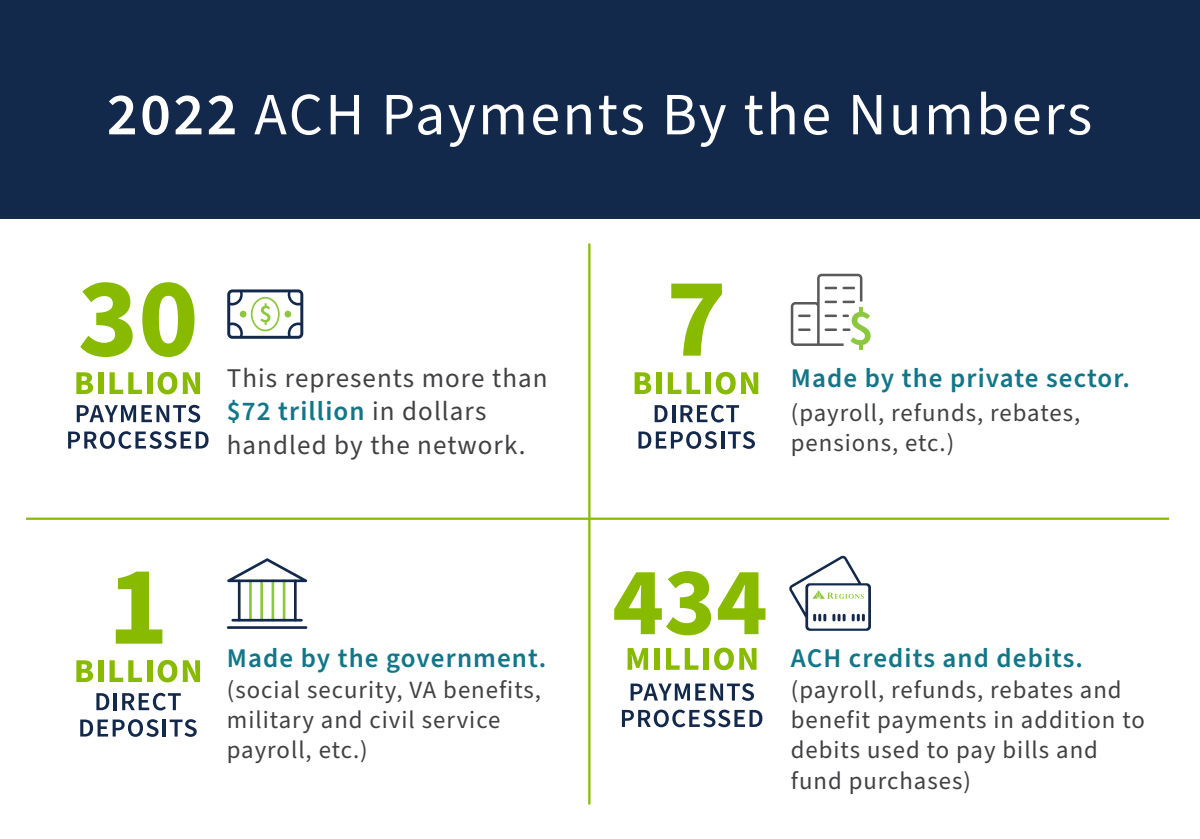
<style>
.page{position:relative;width:1200px;height:839px;background:#fff}
.page>*{position:absolute;margin:0;border:0;box-sizing:border-box;transform-origin:0 0}
.t1{font:60px "Source Sans Pro";letter-spacing:.04em;color:#fff}
.t2{font:600 27px "Source Sans Pro";letter-spacing:.04em;color:#178}
.t3{font:27px/33.4px "Source Sans Pro";letter-spacing:.04em;color:#414042}
.t4{font:24.75px/30.4px "Source Sans Pro";letter-spacing:.04em;color:#414042}
.s1{font-weight:600}
.s2{font-weight:600;color:#178}
</style>
<div class="page">
<div style="left:0;top:0;width:1200px;height:219px;background:#13294b"></div>
<hr style="left:26px;top:517px;width:1143px;height:3px;background:#8b0">
<svg style="left:80px;top:282px;width:53px;height:75px"></svg>
<svg style="left:142px;top:282px;width:53px;height:75px"></svg>
<svg style="left:76px;top:372px;width:17px;height:22px"></svg>
<div style="left:98px;top:372px;width:5px;height:22px;background:#8b0"></div>
<svg style="left:110px;top:372px;width:32px;height:22px"></svg>
<div style="left:147px;top:372px;width:5px;height:22px;background:#8b0"></div>
<svg style="left:158px;top:372px;width:19px;height:22px"></svg>
<svg style="left:183px;top:372px;width:17px;height:22px"></svg>
<svg style="left:77px;top:405px;width:123px;height:17px"></svg>
<svg style="left:68px;top:431px;width:141px;height:18px"></svg>
<svg style="left:671px;top:284px;width:51px;height:72px"></svg>
<svg style="left:635px;top:372px;width:16px;height:22px"></svg>
<div style="left:656px;top:372px;width:5px;height:22px;background:#8b0"></div>
<svg style="left:668px;top:372px;width:13px;height:22px"></svg>
<svg style="left:687px;top:372px;width:13px;height:22px"></svg>
<div style="left:705px;top:372px;width:5px;height:22px;background:#8b0"></div>
<svg style="left:716px;top:372px;width:42px;height:22px"></svg>
<svg style="left:655px;top:405px;width:13px;height:17px"></svg>
<hr style="left:672px;top:405px;width:3px;height:17px;background:#13294b">
<svg style="left:680px;top:405px;width:59px;height:17px"></svg>
<svg style="left:638px;top:431px;width:79px;height:18px"></svg>
<hr style="left:721px;top:431px;width:3px;height:17px;background:#13294b">
<svg style="left:728px;top:431px;width:27px;height:18px"></svg>
<svg style="left:116px;top:571px;width:46px;height:72px"></svg>
<svg style="left:76px;top:660px;width:17px;height:22px"></svg>
<div style="left:98px;top:660px;width:5px;height:22px;background:#8b0"></div>
<svg style="left:110px;top:660px;width:32px;height:22px"></svg>
<div style="left:147px;top:660px;width:5px;height:22px;background:#8b0"></div>
<svg style="left:158px;top:660px;width:19px;height:22px"></svg>
<svg style="left:183px;top:660px;width:17px;height:22px"></svg>
<svg style="left:96px;top:693px;width:13px;height:17px"></svg>
<hr style="left:114px;top:693px;width:3px;height:17px;background:#13294b">
<svg style="left:122px;top:693px;width:59px;height:17px"></svg>
<svg style="left:80px;top:719px;width:79px;height:18px"></svg>
<hr style="left:163px;top:719px;width:3px;height:17px;background:#13294b">
<svg style="left:170px;top:719px;width:27px;height:18px"></svg>
<svg style="left:614px;top:571px;width:97px;height:64px"></svg>
<svg style="left:718px;top:572px;width:47px;height:62px"></svg>
<svg style="left:628px;top:648px;width:20px;height:22px"></svg>
<div style="left:654px;top:648px;width:6px;height:22px;background:#8b0"></div>
<svg style="left:666px;top:648px;width:32px;height:22px"></svg>
<div style="left:704px;top:648px;width:5px;height:22px;background:#8b0"></div>
<svg style="left:714px;top:647px;width:43px;height:23px"></svg>
<svg style="left:631px;top:683px;width:123px;height:18px"></svg>
<svg style="left:622px;top:709px;width:140px;height:18px"></svg>
<hr style="left:588px;top:243px;width:3px;height:561px;background:#8b0">
<svg style="left:789px;top:555px;width:82px;height:76px"></svg>
<svg style="left:227px;top:558px;width:80px;height:71px"></svg>
<svg style="left:227px;top:289px;width:76px;height:50px"></svg>
<svg style="left:791px;top:274px;width:80px;height:76px"></svg>
<h1 class="t1" style="left:107px;top:74px;width:987px"><span class="s1">2022</span> ACH Payments By the Numbers</h1>
<p class="t3" style="left:227px;top:362px;width:322px">This represents more than <span class="s2">$72 trillion</span> in dollars handled by the network.</p>
<p class="t2" style="left:791px;top:360px;width:341px">Made by the private sector.</p>
<p class="t4" style="left:791px;top:398px;width:291px">(payroll, refunds, rebates, pensions, etc.)</p>
<p class="t2" style="left:227px;top:640px;width:321px">Made by the government.</p>
<p class="t4" style="left:227px;top:675px;width:316px">(social security, VA benefits, military and civil service payroll, etc.)</p>
<p class="t2" style="left:791px;top:640px;width:294px">ACH credits and debits.</p>
<p class="t4" style="left:791px;top:675px;width:355px">(payroll, refunds, rebates and benefit payments in addition to debits used to pay bills and fund purchases)</p>
</div>
